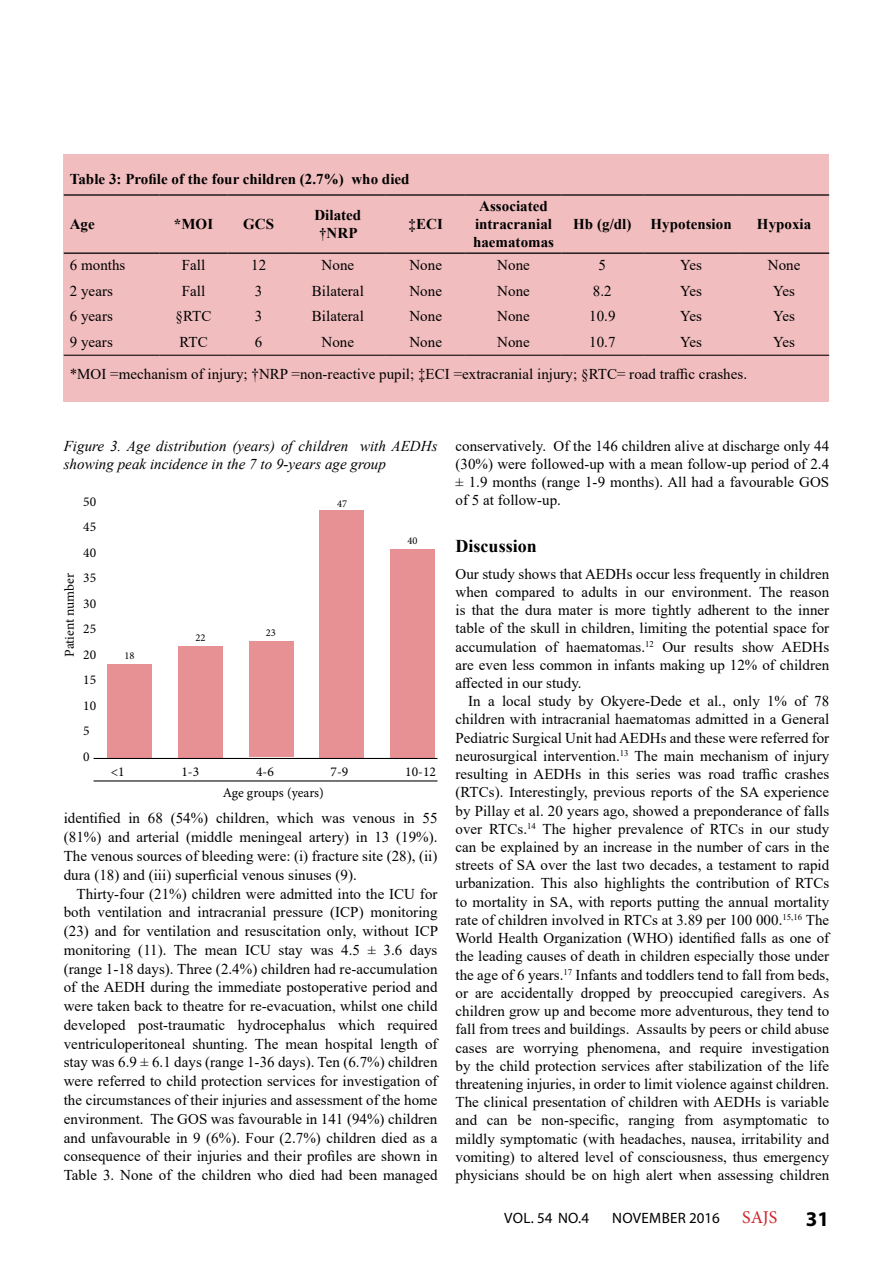
<style>
.page{position:relative;width:893px;height:1263px;background:#fff}
.page>*{position:absolute;margin:0;border:0;box-sizing:border-box;transform-origin:0 0}
.t1{font:700 21px "Myriad Pro";color:#000}
.t2{font:700 18px "Times New Roman";color:#000}
.t3{font:15px/18.1px "Times New Roman";color:#000;text-align:justify}
.t4{font:700 15px/18px "Times New Roman";color:#000;text-align:center}
.t5{font:italic 15px/18px "Times New Roman";color:#000}
.t6{font:15px "Myriad Pro";letter-spacing:.02em;color:#000}
.t7{font:13.5px/25.5px "Minion Pro";color:#000}
.t8{font:10.5px "Minion Pro";color:#000}
.s1{font-family:"Minion Pro";font-size:18px;color:#d2232a}
</style>
<div class="page">
<div style="left:64px;top:155px;width:765px;height:247px;background:#f1bdbf"></div>
<hr style="left:64px;top:194px;width:96px;height:2px;background:#000">
<hr style="left:160px;top:194px;width:67px;height:2px;background:#000">
<hr style="left:227px;top:194px;width:63px;height:2px;background:#000">
<hr style="left:290px;top:194px;width:96px;height:2px;background:#000">
<hr style="left:386px;top:194px;width:80px;height:2px;background:#000">
<hr style="left:466px;top:194px;width:95px;height:2px;background:#000">
<hr style="left:561px;top:194px;width:82px;height:2px;background:#000">
<hr style="left:643px;top:194px;width:96px;height:2px;background:#000">
<hr style="left:739px;top:194px;width:90px;height:2px;background:#000">
<hr style="left:64px;top:252px;width:96px;height:2px;background:#000">
<hr style="left:160px;top:252px;width:67px;height:2px;background:#000">
<hr style="left:227px;top:252px;width:63px;height:2px;background:#000">
<hr style="left:290px;top:252px;width:96px;height:2px;background:#000">
<hr style="left:386px;top:252px;width:80px;height:2px;background:#000">
<hr style="left:466px;top:252px;width:95px;height:2px;background:#000">
<hr style="left:561px;top:252px;width:82px;height:2px;background:#000">
<hr style="left:643px;top:252px;width:96px;height:2px;background:#000">
<hr style="left:739px;top:252px;width:90px;height:2px;background:#000">
<hr style="left:64px;top:355px;width:96px;height:1px;background:#000">
<hr style="left:160px;top:355px;width:67px;height:1px;background:#000">
<hr style="left:227px;top:355px;width:63px;height:1px;background:#000">
<hr style="left:290px;top:355px;width:96px;height:1px;background:#000">
<hr style="left:386px;top:355px;width:80px;height:1px;background:#000">
<hr style="left:466px;top:355px;width:95px;height:1px;background:#000">
<hr style="left:561px;top:355px;width:82px;height:1px;background:#000">
<hr style="left:643px;top:355px;width:96px;height:1px;background:#000">
<hr style="left:739px;top:355px;width:90px;height:1px;background:#000">
<hr style="left:94px;top:758px;width:343px;height:1px;background:#000">
<hr style="left:94px;top:780px;width:343px;height:1px;background:#000">
<div style="left:107px;top:664px;width:45px;height:93px;background:#e89194"></div>
<div style="left:178px;top:646px;width:45px;height:111px;background:#e89194"></div>
<div style="left:249px;top:641px;width:44px;height:116px;background:#e89194"></div>
<div style="left:319px;top:510px;width:45px;height:247px;background:#e89194"></div>
<div style="left:390px;top:549px;width:45px;height:208px;background:#e89194"></div>
<p class="t4" style="left:70px;top:169px;width:341px">Table 3: Profile of the four children (2.7%) who died</p>
<p class="t4" style="left:70px;top:215px;width:27px">Age</p>
<p class="t4" style="left:174px;top:215px;width:41px">*MOI</p>
<p class="t4" style="left:243px;top:215px;width:32px">GCS</p>
<p class="t4" style="left:314px;top:206px;width:48px">Dilated †NRP</p>
<p class="t4" style="left:409px;top:215px;width:36px">‡ECI</p>
<p class="t4" style="left:473px;top:197px;width:83px">Associated intracranial haematomas</p>
<p class="t4" style="left:573px;top:215px;width:60px">Hb (g/dl)</p>
<p class="t4" style="left:651px;top:215px;width:83px">Hypotension</p>
<p class="t4" style="left:757px;top:215px;width:56px">Hypoxia</p>
<p class="t3" style="left:70px;top:256px;width:57px">6 months</p>
<p class="t3" style="left:182px;top:256px;width:25px">Fall</p>
<p class="t3" style="left:251px;top:256px;width:17px">12</p>
<p class="t3" style="left:322px;top:256px;width:34px">None</p>
<p class="t3" style="left:409px;top:256px;width:34px">None</p>
<p class="t3" style="left:497px;top:256px;width:34px">None</p>
<p class="t3" style="left:599px;top:256px;width:9px">5</p>
<p class="t3" style="left:680px;top:256px;width:23px">Yes</p>
<p class="t3" style="left:768px;top:256px;width:34px">None</p>
<p class="t3" style="left:70px;top:281px;width:45px">2 years</p>
<p class="t3" style="left:182px;top:281px;width:25px">Fall</p>
<p class="t3" style="left:255px;top:281px;width:9px">3</p>
<p class="t3" style="left:312px;top:281px;width:53px">Bilateral</p>
<p class="t3" style="left:409px;top:281px;width:34px">None</p>
<p class="t3" style="left:497px;top:281px;width:34px">None</p>
<p class="t3" style="left:593px;top:281px;width:20px">8.2</p>
<p class="t3" style="left:680px;top:281px;width:23px">Yes</p>
<p class="t3" style="left:773px;top:281px;width:23px">Yes</p>
<p class="t3" style="left:70px;top:307px;width:45px">6 years</p>
<p class="t3" style="left:176px;top:307px;width:37px">§RTC</p>
<p class="t3" style="left:255px;top:307px;width:9px">3</p>
<p class="t3" style="left:312px;top:307px;width:53px">Bilateral</p>
<p class="t3" style="left:409px;top:307px;width:34px">None</p>
<p class="t3" style="left:497px;top:307px;width:34px">None</p>
<p class="t3" style="left:589px;top:307px;width:28px">10.9</p>
<p class="t3" style="left:680px;top:307px;width:23px">Yes</p>
<p class="t3" style="left:773px;top:307px;width:23px">Yes</p>
<p class="t3" style="left:70px;top:332px;width:45px">9 years</p>
<p class="t3" style="left:179px;top:332px;width:30px">RTC</p>
<p class="t3" style="left:255px;top:332px;width:9px">6</p>
<p class="t3" style="left:322px;top:332px;width:34px">None</p>
<p class="t3" style="left:409px;top:332px;width:34px">None</p>
<p class="t3" style="left:497px;top:332px;width:34px">None</p>
<p class="t3" style="left:589px;top:332px;width:28px">10.7</p>
<p class="t3" style="left:680px;top:332px;width:23px">Yes</p>
<p class="t3" style="left:773px;top:332px;width:23px">Yes</p>
<p class="t3" style="left:70px;top:364px;width:679px">*MOI =mechanism of injury; †NRP =non-reactive pupil; ‡ECI =extracranial injury; §RTC= road traffic crashes.</p>
<p class="t5" style="left:64px;top:437px;width:375px">Figure 3. Age distribution (years) of children with AEDHs showing peak incidence in the 7 to 9-years age group</p>
<p class="t7" style="left:57px;top:657px;width:85px;rotate:-90deg">Patient number</p>
<p class="t7" style="left:83px;top:489px;width:14px">50<br>45<br>40<br>35<br>30<br>25<br>20<br>15<br>10<br>5<br>0</p>
<p class="t8" style="left:124px;top:648px;width:12px">18</p>
<p class="t8" style="left:196px;top:631px;width:12px">22</p>
<p class="t8" style="left:266px;top:626px;width:12px">23</p>
<p class="t8" style="left:337px;top:496px;width:12px">47</p>
<p class="t8" style="left:407px;top:533px;width:12px">40</p>
<p class="t7" style="left:111px;top:758px;width:15px">&lt;1</p>
<p class="t7" style="left:181px;top:758px;width:19px">1-3</p>
<p class="t7" style="left:256px;top:758px;width:19px">4-6</p>
<p class="t7" style="left:331px;top:758px;width:19px">7-9</p>
<p class="t7" style="left:405px;top:758px;width:32px">10-12</p>
<p class="t7" style="left:223px;top:779px;width:103px">Age groups (years)</p>
<p class="t3" style="left:64px;top:809px;width:375px;line-height:18.8px">identified in 68 (54%) children, which was venous in 55 (81%) and arterial (middle meningeal artery) in 13 (19%).<br>The venous sources of bleeding were: (i) fracture site (28), (ii) dura (18) and (iii) superficial venous sinuses (9).</p>
<p class="t3" style="left:64px;top:884px;width:376px;line-height:18.8px;text-indent:13px">Thirty-four (21%) children were admitted into the ICU for both ventilation and intracranial pressure (ICP) monitoring (23) and for ventilation and resuscitation only, without ICP monitoring (11). The mean ICU stay was 4.5 ± 3.6 days (range 1-18 days). Three (2.4%) children had re-accumulation of the AEDH during the immediate postoperative period and were taken back to theatre for re-evacuation, whilst one child developed post-traumatic hydrocephalus which required ventriculoperitoneal shunting. The mean hospital length of stay was 6.9 ± 6.1 days (range 1-36 days). Ten (6.7%) children were referred to child protection services for investigation of the circumstances of their injuries and assessment of the home environment. The GOS was favourable in 141 (94%) children and unfavourable in 9 (6%). Four (2.7%) children died as a consequence of their injuries and their profiles are shown in Table 3. None of the children who died had been managed</p>
<p class="t3" style="left:455px;top:436px;width:375px">conservatively. Of the 146 children alive at discharge only 44 (30%) were followed-up with a mean follow-up period of 2.4 ± 1.9 months (range 1-9 months). All had a favourable GOS of 5 at follow-up.</p>
<p class="t2" style="left:455px;top:533px;width:83px">Discussion</p>
<p class="t3" style="left:455px;top:564px;width:375px">Our study shows that AEDHs occur less frequently in children when compared to adults in our environment. The reason is that the dura mater is more tightly adherent to the inner table of the skull in children, limiting the potential space for accumulation of haematomas.<sup>12</sup> Our results show AEDHs are even less common in infants making up 12% of children affected in our study.</p>
<p class="t3" style="left:455px;top:692px;width:375px;text-indent:13px">In a local study by Okyere-Dede et al., only 1% of 78 children with intracranial haematomas admitted in a General Pediatric Surgical Unit had AEDHs and these were referred for neurosurgical intervention.<sup>13</sup> The main mechanism of injury resulting in AEDHs in this series was road traffic crashes (RTCs). Interestingly, previous reports of the SA experience by Pillay et al. 20 years ago, showed a preponderance of falls over RTCs.<sup>14</sup> The higher prevalence of RTCs in our study can be explained by an increase in the number of cars in the streets of SA over the last two decades, a testament to rapid urbanization. This also highlights the contribution of RTCs to mortality in SA, with reports putting the annual mortality rate of children involved in RTCs at 3.89 per 100 000.<sup>15,16</sup> The World Health Organization (WHO) identified falls as one of the leading causes of death in children especially those under the age of 6 years.<sup>17</sup> Infants and toddlers tend to fall from beds, or are accidentally dropped by preoccupied caregivers. As children grow up and become more adventurous, they tend to fall from trees and buildings. Assaults by peers or child abuse cases are worrying phenomena, and require investigation by the child protection services after stabilization of the life threatening injuries, in order to limit violence against children.<br>The clinical presentation of children with AEDHs is variable and can be non-specific, ranging from asymptomatic to mildly symptomatic (with headaches, nausea, irritability and vomiting) to altered level of consciousness, thus emergency physicians should be on high alert when assessing children</p>
<p class="t6" style="left:504px;top:1208px;width:86px">VOL. 54 NO.4</p>
<p class="t6" style="left:612px;top:1208px;width:167px">NOVEMBER 2016 <span class="s1">SAJS</span></p>
<h1 class="t1" style="left:806px;top:1205px;width:25px">31</h1>
</div>
